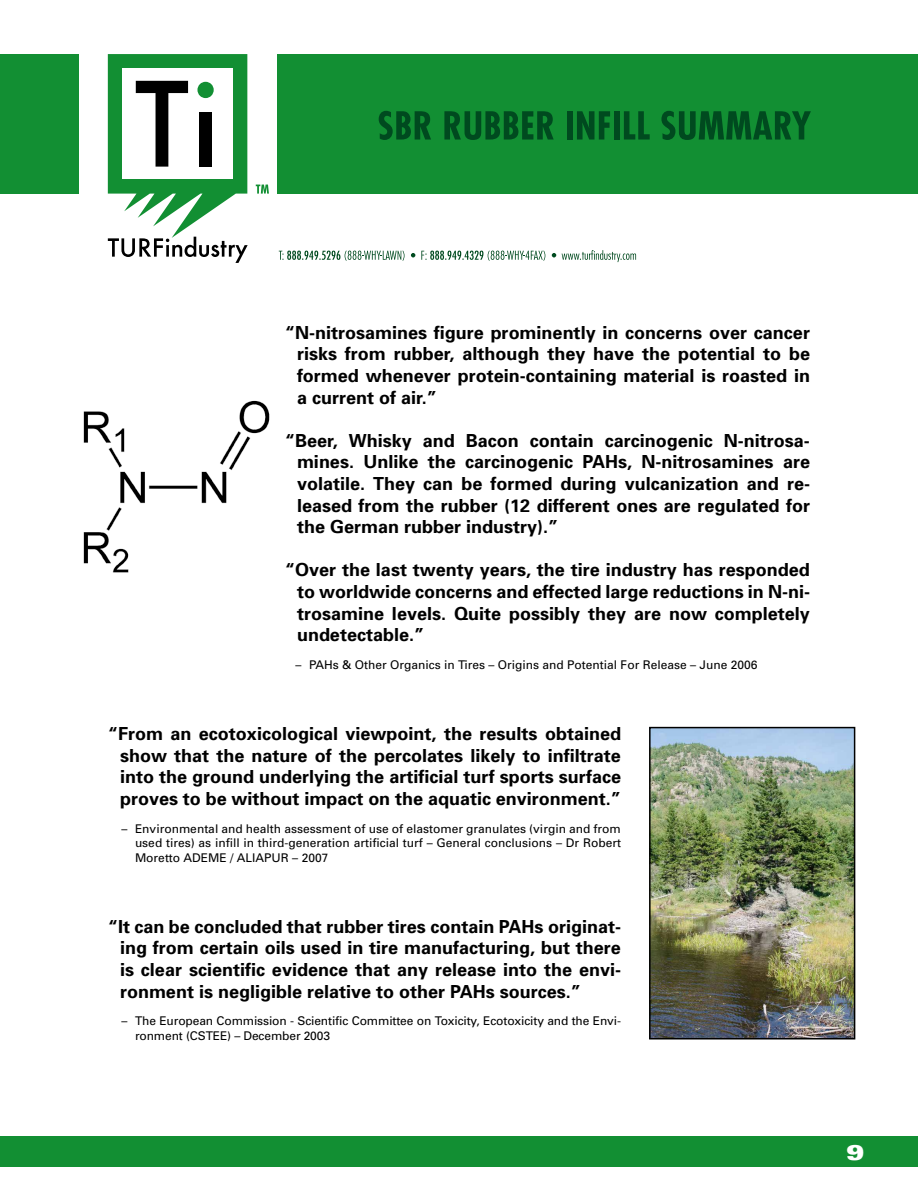
<style>
.page{position:relative;width:918px;height:1188px;background:#fff}
.page>*{position:absolute;margin:0;border:0;box-sizing:border-box;transform-origin:0 0}
.t1{font:900 expanded 21px "Univers";color:#fff}
.t2{font:700 18px/21.6px "Univers";color:#000;text-align:justify}
.t3{font:12px/14.4px "Univers";color:#000;text-align:justify}
</style>
<div class="page">
<div style="left:0;top:54px;width:918px;height:140px;background:#128f33"></div>
<div style="left:0;top:1136px;width:918px;height:31px;background:#128f33"></div>
<div style="left:79px;top:37px;width:198px;height:177px;background:#fff"></div>
<svg style="left:279px;top:251px;width:126px;height:10px"></svg>
<svg style="left:411px;top:253px;width:4px;height:4px"></svg>
<svg style="left:421px;top:251px;width:124px;height:10px"></svg>
<svg style="left:552px;top:253px;width:4px;height:4px"></svg>
<svg style="left:562px;top:250px;width:74px;height:12px"></svg>
<svg style="left:108px;top:54px;width:140px;height:209px"></svg>
<svg style="left:256px;top:185px;width:13px;height:9px"></svg>
<svg style="left:379px;top:111px;width:52px;height:29px"></svg>
<svg style="left:444px;top:111px;width:110px;height:29px"></svg>
<div style="left:567px;top:111px;width:6px;height:29px;background:#004a1f"></div>
<svg style="left:577px;top:111px;width:33px;height:29px"></svg>
<div style="left:614px;top:111px;width:6px;height:29px;background:#004a1f"></div>
<svg style="left:624px;top:111px;width:26px;height:29px"></svg>
<svg style="left:661px;top:111px;width:150px;height:29px"></svg>
<img style="left:83px;top:400px;width:187px;height:173px">
<img style="left:652px;top:730px;width:200px;height:307px">
<div style="left:649px;top:727px;width:206px;height:313px;border:2px solid #000"></div>
<p class="t2" style="left:297px;top:321px;width:515px;text-indent:-12px">“N-nitrosamines figure prominently in concerns over cancer risks from rubber, although they have the potential to be formed whenever protein-containing material is roasted in a current of air.”</p>
<p class="t2" style="left:297px;top:429px;width:515px;text-indent:-12px">“Beer, Whisky and Bacon contain carcinogenic N-nitrosa&shy;mines. Unlike the carcinogenic PAHs, N-nitrosamines are volatile. They can be formed during vulcanization and re&shy;leased from the rubber (12 different ones are regulated for the German rubber industry).”</p>
<p class="t2" style="left:297px;top:559px;width:515px;text-indent:-12px">“Over the last twenty years, the tire industry has responded to worldwide concerns and effected large reductions in N-ni&shy;trosamine levels. Quite possibly they are now completely undetectable.”</p>
<p class="t3" style="left:296px;top:657px;width:463px">– PAHs &amp; Other Organics in Tires – Origins and Potential For Release – June 2006</p>
<p class="t2" style="left:120px;top:722px;width:503px;text-indent:-12px">“From an ecotoxicological viewpoint, the results obtained show that the nature of the percolates likely to infiltrate into the ground underlying the artificial turf sports surface proves to be without impact on the aquatic environment.”</p>
<p class="t3" style="left:135px;top:821px;width:488px;text-indent:-14px">– Environmental and health assessment of use of elastomer granulates (virgin and from used tires) as infill in third-generation artificial turf – General conclusions – Dr Robert Moretto ADEME / ALIAPUR – 2007</p>
<p class="t2" style="left:120px;top:915px;width:503px;text-indent:-12px">“It can be concluded that rubber tires contain PAHs originat&shy;ing from certain oils used in tire manufacturing, but there is clear scientific evidence that any release into the envi&shy;ronment is negligible relative to other PAHs sources.”</p>
<p class="t3" style="left:135px;top:1014px;width:488px;text-indent:-14px">– The European Commission - Scientific Committee on Toxicity, Ecotoxicity and the Envi&shy;ronment (CSTEE) – December 2003</p>
<p class="t1" style="left:847px;top:1140px;width:19px">9</p>
</div>
